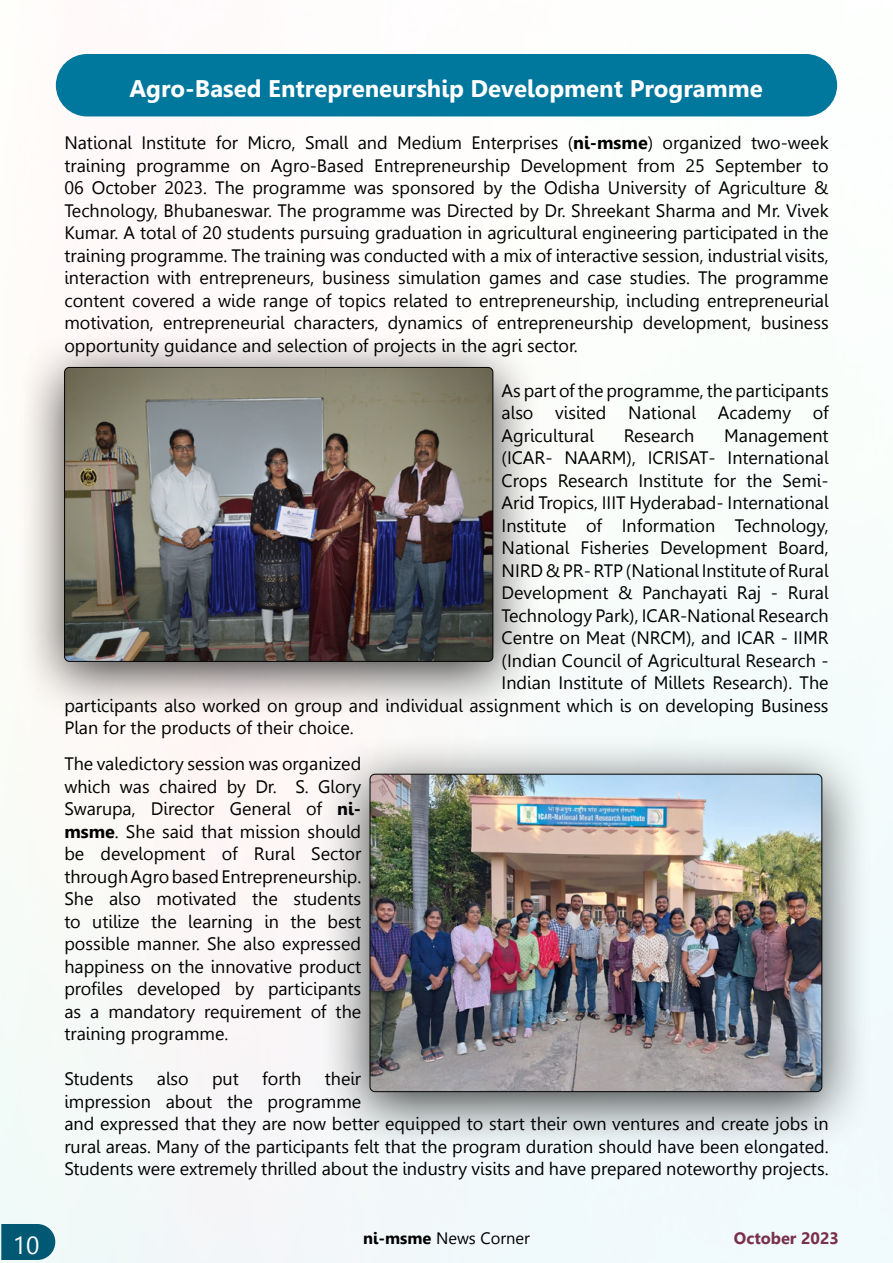
<style>
.page{position:relative;width:893px;height:1263px;background:#fff}
.page>*{position:absolute;margin:0;border:0;box-sizing:border-box;transform-origin:0 0}
.t1{font:24.75px "Leelawadee";color:#fff}
.t2{font:700 24px "Leelawadee";color:#fff}
.t3{font:18px/22.5px "Leelawadee";color:#000;text-align:justify}
.t4{font:16.5px "Leelawadee";color:#000}
.t5{font:700 16.5px "Leelawadee";color:#79304b}
.s1{font-weight:700}
</style>
<div class="page">
<img style="left:0;top:54px;width:893px;height:1209px">
<svg style="left:1px;top:1224px;width:54px;height:36px;background:#11637c"></svg>
<div style="left:56px;top:54px;width:781px;height:62px;background:#00779d;border-radius:31px"></div>
<div style="left:17px;top:330px;width:524px;height:390px;background:#000;opacity:.75"></div>
<img style="left:65px;top:367px;width:428px;height:294px">
<div style="left:64px;top:367px;width:429px;height:295px;border:1px solid #000;border-radius:5px"></div>
<div style="left:319px;top:734px;width:553px;height:420px;background:#000;opacity:.75"></div>
<img style="left:370px;top:774px;width:452px;height:318px">
<div style="left:370px;top:774px;width:452px;height:318px;border:1px solid #000;border-radius:5px"></div>
<h1 class="t1" style="left:13px;top:1231px;width:28px">10</h1>
<h2 class="t2" style="left:129px;top:74px;width:635px">Agro-Based Entrepreneurship Development Programme</h2>
<p class="t3" style="left:64px;top:132px;width:766px">National Institute for Micro, Small and Medium Enterprises (<span class="s1">ni-msme</span>) organized two-week training programme on Agro-Based Entrepreneurship Development from 25 September to 06 October 2023. The programme was sponsored by the Odisha University of Agriculture &amp; Technology, Bhubaneswar. The programme was Directed by Dr. Shreekant Sharma and Mr. Vivek Kumar. A total of 20 students pursuing graduation in agricultural engineering participated in the training programme. The training was conducted with a mix of interactive session, industrial visits, interaction with entrepreneurs, business simulation games and case studies. The programme content covered a wide range of topics related to entrepreneurship, including entrepreneurial motivation, entrepreneurial characters, dynamics of entrepreneurship development, business opportunity guidance and selection of projects in the agri sector.</p>
<p class="t3" style="left:502px;top:379px;width:329px">As part of the programme, the participants also visited National Academy of Agricultural</p>
<p class="t3" style="left:624px;top:424px;width:72px">Research</p>
<p class="t3" style="left:724px;top:424px;width:106px">Management</p>
<p class="t3" style="left:502px;top:447px;width:328px">(ICAR- NAARM), ICRISAT- International</p>
<p class="t3" style="left:502px;top:469px;width:328px">Crops Research Institute for the Semi-</p>
<p class="t3" style="left:502px;top:492px;width:328px">Arid Tropics, IIIT Hyderabad- International</p>
<p class="t3" style="left:502px;top:514px;width:329px">Institute of Information Technology,</p>
<p class="t3" style="left:502px;top:537px;width:328px">National Fisheries Development Board,</p>
<p class="t3" style="left:502px;top:559px;width:328px">NIRD &amp; PR- RTP (National Institute of Rural</p>
<p class="t3" style="left:502px;top:582px;width:329px">Development &amp; Panchayati Raj - Rural</p>
<p class="t3" style="left:502px;top:604px;width:328px">Technology Park), ICAR-National Research</p>
<p class="t3" style="left:502px;top:627px;width:328px">Centre on Meat (NRCM), and ICAR - IIMR</p>
<p class="t3" style="left:502px;top:649px;width:328px">(Indian Council of Agricultural Research -</p>
<p class="t3" style="left:502px;top:672px;width:328px">Indian Institute of Millets Research). The</p>
<p class="t3" style="left:64px;top:694px;width:766px">participants also worked on group and individual assignment which is on developing Business</p>
<p class="t3" style="left:64px;top:717px;width:291px">Plan for the products of their choice.</p>
<p class="t3" style="left:64px;top:753px;width:298px">The valedictory session was organized which was chaired by Dr. S. Glory Swarupa, Director General of <span class="s1">ni&shy;msme</span>. She said that mission should be development of Rural Sector through Agro based Entrepreneurship.<br>She also motivated the students to utilize the learning in the best possible manner. She also expressed happiness on the innovative product profiles developed by participants as a mandatory requirement of the training programme.</p>
<p class="t3" style="left:64px;top:1068px;width:71px">Students</p>
<p class="t3" style="left:157px;top:1068px;width:33px">also</p>
<p class="t3" style="left:212px;top:1068px;width:28px">put</p>
<p class="t3" style="left:262px;top:1068px;width:41px">forth</p>
<p class="t3" style="left:64px;top:1068px;width:766px;text-align:left;text-indent:260px">their<br>impression about the programme<br>and expressed that they are now better equipped to start their own ventures and create jobs in rural areas. Many of the participants felt that the program duration should have been elongated.<br>Students were extremely thrilled about the industry visits and have prepared noteworthy projects.</p>
<p class="t4" style="left:363px;top:1228px;width:168px"><span class="s1">ni-msme</span> News Corner</p>
<p class="t5" style="left:734px;top:1228px;width:107px">October 2023</p>
</div>
